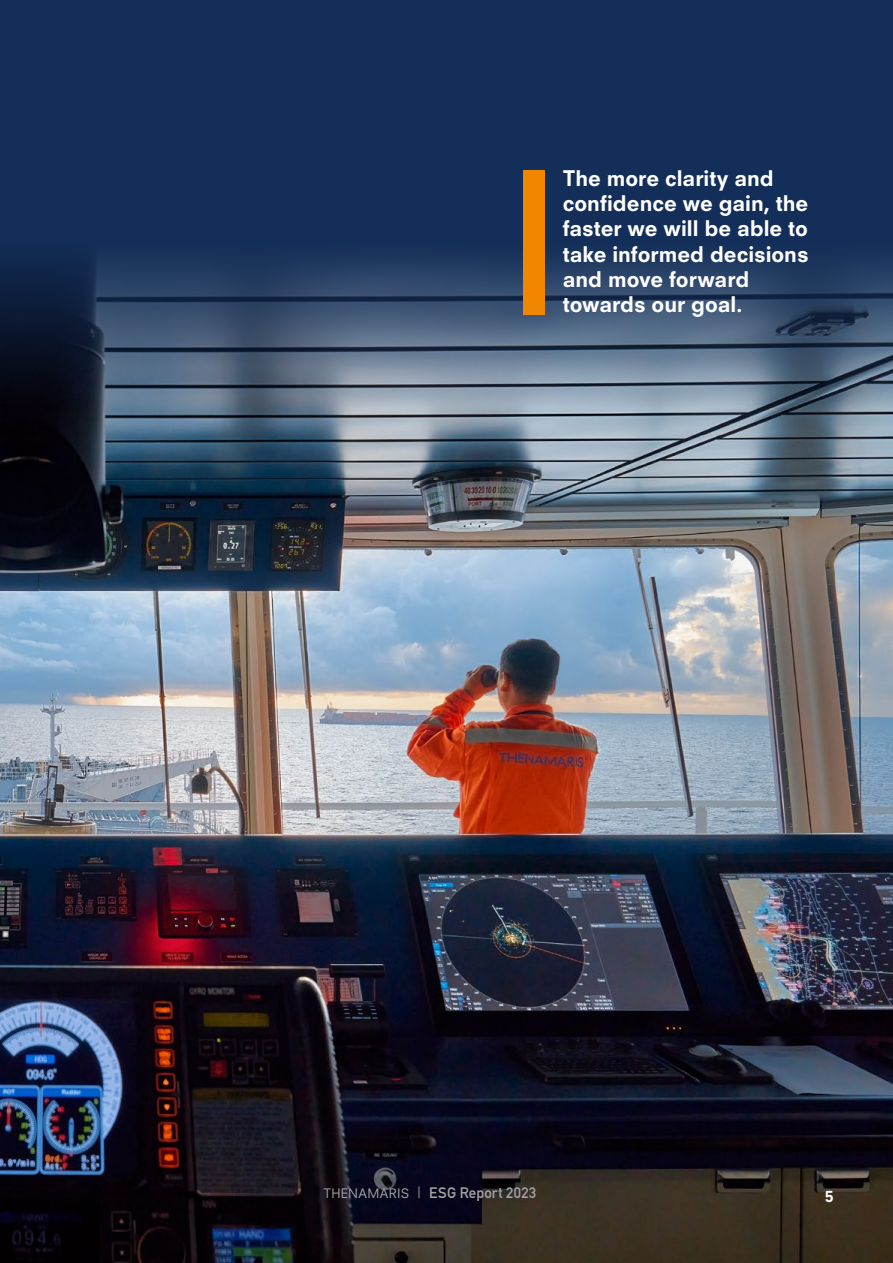
<style>
.page{position:relative;width:893px;height:1263px;background:#fff}
.page>*{position:absolute;margin:0;border:0;box-sizing:border-box;transform-origin:0 0}
.t1{font:800 21px/25.2px "Neuzeit SLT Std";letter-spacing:-.005em;color:#fff}
.t2{font:15px "DIN Mittelschrift Std";letter-spacing:.015em;color:#a3a3a3}
.t3{font:800 15px "Neuzeit SLT Std";color:#fff}
.s1{font-family:"Neuzeit SLT Std";font-size:12.75px}
.s2{font-family:"Neuzeit SLT Std"}
</style>
<div class="page">
<img style="left:0;top:482px;width:893px;height:781px">
<svg style="left:0;top:0;width:893px;height:482px;background:#2d4465"></svg>
<div style="left:523px;top:170px;width:21px;height:145px;background:#f18700"></div>
<p class="t1" style="left:563px;top:165px;width:247px">The more clarity and confidence we gain, the faster we will be able to take informed decisions and move forward towards our goal.</p>
<p class="t2" style="left:324px;top:1184px;width:214px"><span class="s1">THENAMARIS</span> <span class="s2">|</span> ESG Report 2023</p>
<p class="t3" style="left:825px;top:1187px;width:10px">5</p>
</div>
